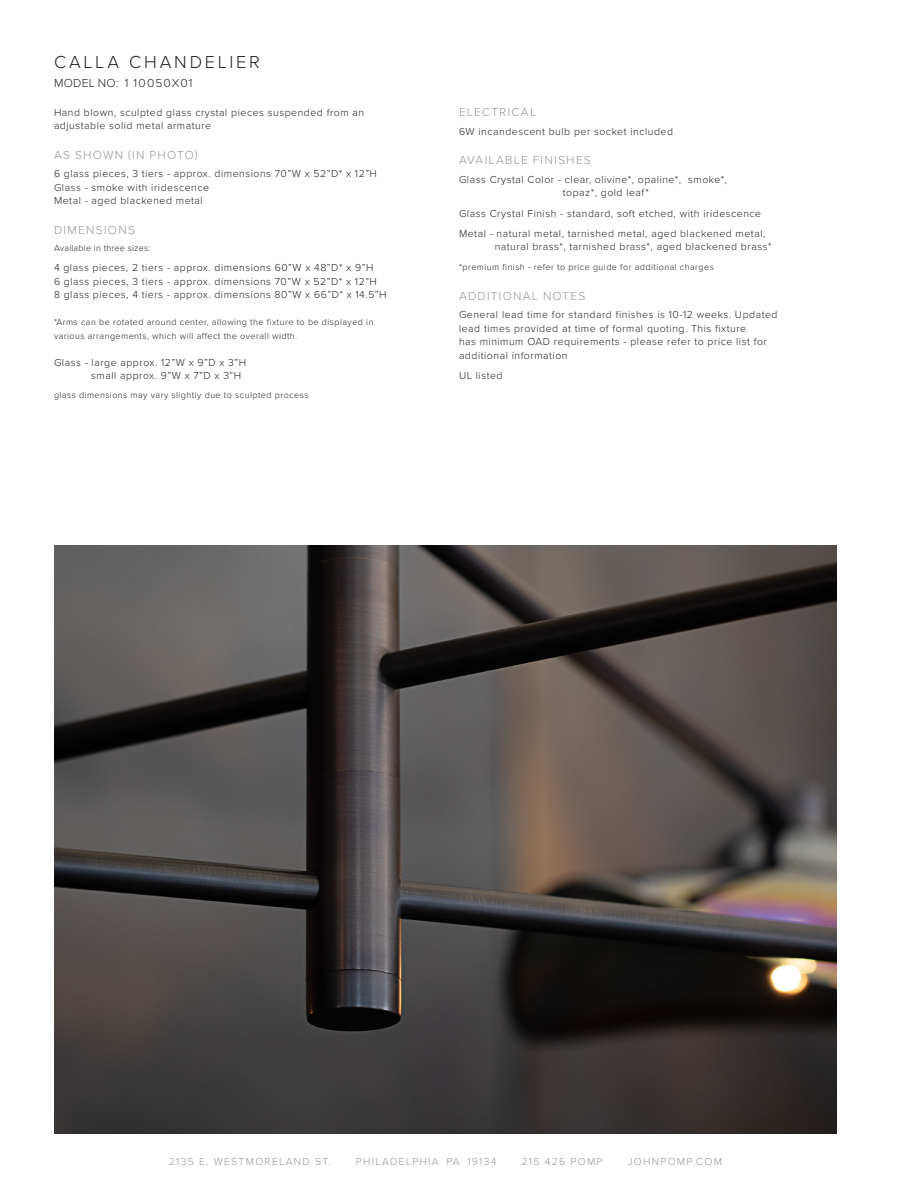
<style>
.page{position:relative;width:918px;height:1188px;background:#fff}
.page>*{position:absolute;margin:0;border:0;box-sizing:border-box;transform-origin:0 0}
.t1{font:300 18px "Proxima Nova";letter-spacing:.16em;color:#231f20}
.SUB_HEAD{font:300 12px "Proxima Nova";letter-spacing:.105em;color:#959598}
.t2{font:300 12px "Proxima Nova";letter-spacing:.075em;color:#231f20}
.BODY_COPY_1{font:300 10.5px/13.5px "Proxima Nova";letter-spacing:.05em;color:#231f20}
.t3{font:300 10.5px "Proxima Nova";letter-spacing:.12em;color:#959598}
.BODY_COPY_1-2{font:300 9px/13.5px "Proxima Nova";letter-spacing:.05em;color:#231f20}
.BODY_COPY_1-3{font:300 9px "Proxima Nova";letter-spacing:.025em;color:#231f20}
</style>
<div class="page">
<img style="left:54px;top:546px;width:783px;height:588px">
<p class="t1" style="left:54px;top:49px;width:207px">CALLA CHANDELIER</p>
<p class="t2" style="left:54px;top:74px;width:140px">MODEL NO: 1 10050X01</p>
<p class="BODY_COPY_1" style="left:54px;top:105px;width:312px">Hand blown, sculpted glass crystal pieces suspended from an adjustable solid metal armature</p>
<p class="SUB_HEAD" style="left:54px;top:146px;width:145px">AS SHOWN (IN PHOTO)</p>
<p class="BODY_COPY_1" style="left:54px;top:166px;width:325px">6 glass pieces, 3 tiers - approx. dimensions 70”W x 52”D* x 12”H</p>
<p class="BODY_COPY_1" style="left:54px;top:180px;width:157px">Glass - smoke with iridescence</p>
<p class="BODY_COPY_1" style="left:54px;top:193px;width:150px">Metal - aged blackened metal</p>
<p class="SUB_HEAD" style="left:54px;top:221px;width:82px">DIMENSIONS</p>
<p class="BODY_COPY_1-3" style="left:54px;top:241px;width:98px">Available in three sizes:</p>
<p class="BODY_COPY_1" style="left:54px;top:261px;width:321px">4 glass pieces, 2 tiers - approx. dimensions 60”W x 48”D* x 9”H</p>
<p class="BODY_COPY_1" style="left:54px;top:274px;width:325px">6 glass pieces, 3 tiers - approx. dimensions 70”W x 52”D* x 12”H</p>
<p class="BODY_COPY_1" style="left:54px;top:287px;width:334px">8 glass pieces, 4 tiers - approx. dimensions 80”W x 66”D* x 14.5”H</p>
<p class="BODY_COPY_1-2" style="left:54px;top:315px;width:321px">*Arms can be rotated around center, allowing the fixture to be displayed in various arrangements, which will affect the overall width.</p>
<p class="BODY_COPY_1" style="left:54px;top:355px;width:194px">Glass - large approx. 12”W x 9”D x 3”H</p>
<p class="BODY_COPY_1" style="left:91px;top:368px;width:151px">small approx. 9”W x 7”D x 3”H</p>
<p class="BODY_COPY_1-2" style="left:54px;top:388px;width:256px">glass dimensions may vary slightly due to sculpted process</p>
<p class="SUB_HEAD" style="left:459px;top:103px;width:79px">ELECTRICAL</p>
<p class="BODY_COPY_1" style="left:459px;top:124px;width:216px">6W incandescent bulb per socket included</p>
<p class="SUB_HEAD" style="left:459px;top:152px;width:133px">AVAILABLE FINISHES</p>
<p class="BODY_COPY_1" style="left:563px;top:172px;width:166px;text-indent:-104px">Glass Crystal Color - clear, olivine*, opaline*, smoke*, topaz*, gold leaf*</p>
<p class="BODY_COPY_1" style="left:459px;top:206px;width:304px">Glass Crystal Finish - standard, soft etched, with iridescence</p>
<p class="BODY_COPY_1" style="left:495px;top:226px;width:278px;text-indent:-36px">Metal - natural metal, tarnished metal, aged blackened metal, natural brass*, tarnished brass*, aged blackened brass*</p>
<p class="BODY_COPY_1-2" style="left:459px;top:260px;width:256px">*premium finish - refer to price guide for additional charges</p>
<p class="SUB_HEAD" style="left:459px;top:287px;width:128px">ADDITIONAL NOTES</p>
<p class="BODY_COPY_1" style="left:459px;top:307px;width:320px">General lead time for standard finishes is 10-12 weeks. Updated lead times provided at time of formal quoting. This fixture<br>has minimum OAD requirements - please refer to price list for additional information</p>
<p class="BODY_COPY_1" style="left:459px;top:368px;width:45px">UL listed</p>
<p class="t3" style="left:169px;top:1153px;width:164px">2135 E. WESTMORELAND ST.</p>
<p class="t3" style="left:356px;top:1153px;width:142px">PHILADELPHIA PA 19134</p>
<p class="t3" style="left:522px;top:1153px;width:82px">215 426 POMP</p>
<p class="t3" style="left:628px;top:1153px;width:96px">JOHNPOMP.COM</p>
</div>
